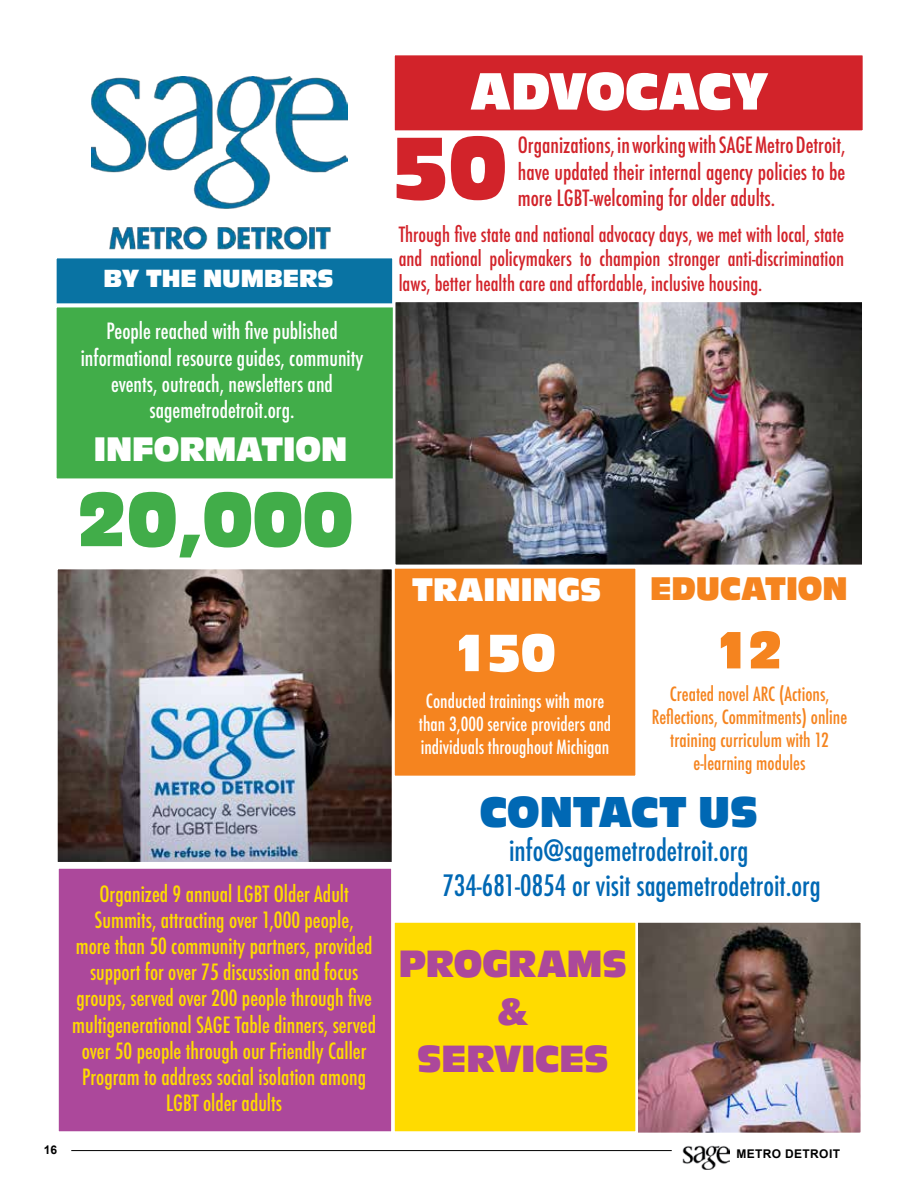
<style>
.page{position:relative;width:918px;height:1188px;background:#fff}
.page>*{position:absolute;margin:0;border:0;box-sizing:border-box;transform-origin:0 0}
.t1{font:91.35px "Antique Oli Com";color:#d2232a}
.t2{font:79.05px "Antique Oli Com";color:#41ad49}
.t3{font:54.6px "Antique Oli Com";color:#fff}
.t4{font:54.6px "Antique Oli Com";color:#f5841f}
.t5{font:45px "Antique Oli Com";letter-spacing:-.005em;color:#0068b4}
.t6{font:39.6px/47.4px "Antique Oli Com";color:#ac489b;text-align:center}
.t7{font:35.4px "Antique Oli Com";color:#fff}
.t8{font:34.05px "Antique Oli Com";color:#fff}
.t9{font:34.05px "Antique Oli Com";color:#f5841f}
.t10{font:500 condensed 28.65px/34.3px "Futura";color:#0068b4;text-align:center}
.t11{font:25.95px "Antique Oli Com";color:#fff}
.t12{font:500 condensed 21.75px/26.2px "Futura";color:#ffdb00;text-align:center}
.t13{font:500 condensed 21.75px/26.2px "Futura";color:#d2232a}
.t14{font:500 condensed 21.75px/26.2px "Futura";color:#fff;text-align:center}
.t15{font:500 condensed 20.4px/24.6px "Futura";color:#d2232a;text-align:justify}
.t16{font:500 condensed 19.05px/23px "Futura";color:#f5841f;text-align:center}
.t17{font:500 condensed 19.05px/23px "Futura";color:#fff;text-align:center}
.t18{font:700 12px "Arial";letter-spacing:.03em;color:#000}
</style>
<div class="page">
<div style="left:55px;top:257px;width:338px;height:141px;background:#0973a3"></div>
<div style="left:54px;top:256px;width:341px;height:143px;border:3px solid #fff"></div>
<div style="left:57px;top:867px;width:335px;height:266px;background:#ac489b"></div>
<div style="left:56px;top:866px;width:338px;height:268px;border:3px solid #fff"></div>
<img style="left:638px;top:922px;width:223px;height:211px">
<img style="left:59px;top:570px;width:332px;height:291px">
<div style="left:54px;top:565px;width:342px;height:301px;border:4px solid #fff"></div>
<div style="left:54px;top:303px;width:339px;height:176px;background:#41ad49"></div>
<div style="left:393px;top:567px;width:244px;height:210px;background:#f5841f"></div>
<div style="left:392px;top:566px;width:246px;height:212px;border:3px solid #fff"></div>
<div style="left:393px;top:921px;width:244px;height:212px;background:#ffdb00"></div>
<div style="left:392px;top:920px;width:246px;height:214px;border:3px solid #fff"></div>
<div style="left:394px;top:55px;width:469px;height:76px;background:#d2232a"></div>
<img style="left:92px;top:76px;width:255px;height:174px">
<img style="left:397px;top:303px;width:463px;height:260px">
<div style="left:393px;top:299px;width:471px;height:268px;border:3px solid #fff"></div>
<img style="left:682px;top:1146px;width:48px;height:23px">
<hr style="left:71px;top:1150px;width:601px;height:1px;background:#000">
<p class="t11" style="left:104px;top:264px;width:231px">BY THE NUMBERS</p>
<p class="t14" style="left:81px;top:318px;width:284px">People reached with five published informational resource guides, community events, outreach, newsletters and sagemetrodetroit.org.</p>
<h3 class="t7" style="left:94px;top:430px;width:255px">INFORMATION</h3>
<h2 class="t2" style="left:77px;top:476px;width:277px">20,000</h2>
<p class="t18" style="left:44px;top:1142px;width:15px">16</p>
<p class="t12" style="left:72px;top:881px;width:306px">Organized 9 annual LGBT Older Adult Summits, attracting over 1,000 people,<br>more than 50 community partners, provided support for over 75 discussion and focus groups, served over 200 people through five multigenerational SAGE Table dinners, served over 50 people through our Friendly Caller Program to address social isolation among LGBT older adults</p>
<h3 class="t3" style="left:470px;top:61px;width:300px">ADVOCACY</h3>
<h1 class="t1" style="left:391px;top:117px;width:117px">50</h1>
<p class="t13" style="left:518px;top:132px;width:329px">Organizations, in working with SAGE Metro Detroit, have updated their internal agency policies to be</p>
<p class="t13" style="left:518px;top:185px;width:259px">more LGBT-welcoming for older adults.</p>
<p class="t15" style="left:399px;top:222px;width:447px">Through five state and national advocacy days, we met with local, state and national policymakers to champion stronger anti-discrimination laws, better health care and affordable, inclusive housing.</p>
<h3 class="t8" style="left:412px;top:571px;width:190px">TRAININGS</h3>
<h3 class="t9" style="left:650px;top:570px;width:199px">EDUCATION</h3>
<h3 class="t3" style="left:452px;top:622px;width:105px">150</h3>
<h3 class="t4" style="left:714px;top:620px;width:71px">12</h3>
<p class="t17" style="left:419px;top:690px;width:194px">Conducted trainings with more than 3,000 service providers and individuals throughout Michigan</p>
<p class="t16" style="left:652px;top:683px;width:197px">Created novel ARC (Actions,<br>Reflections, Commitments) online training curriculum with 12 e-learning modules</p>
<h3 class="t5" style="left:480px;top:787px;width:279px">CONTACT US</h3>
<h3 class="t10" style="left:442px;top:834px;width:380px">info@sagemetrodetroit.org<br>734-681-0854 or visit sagemetrodetroit.org</h3>
<h3 class="t6" style="left:399px;top:941px;width:229px">PROGRAMS &amp;<br>SERVICES</h3>
<p class="t18" style="left:736px;top:1146px;width:105px">METRO DETROIT</p>
</div>
